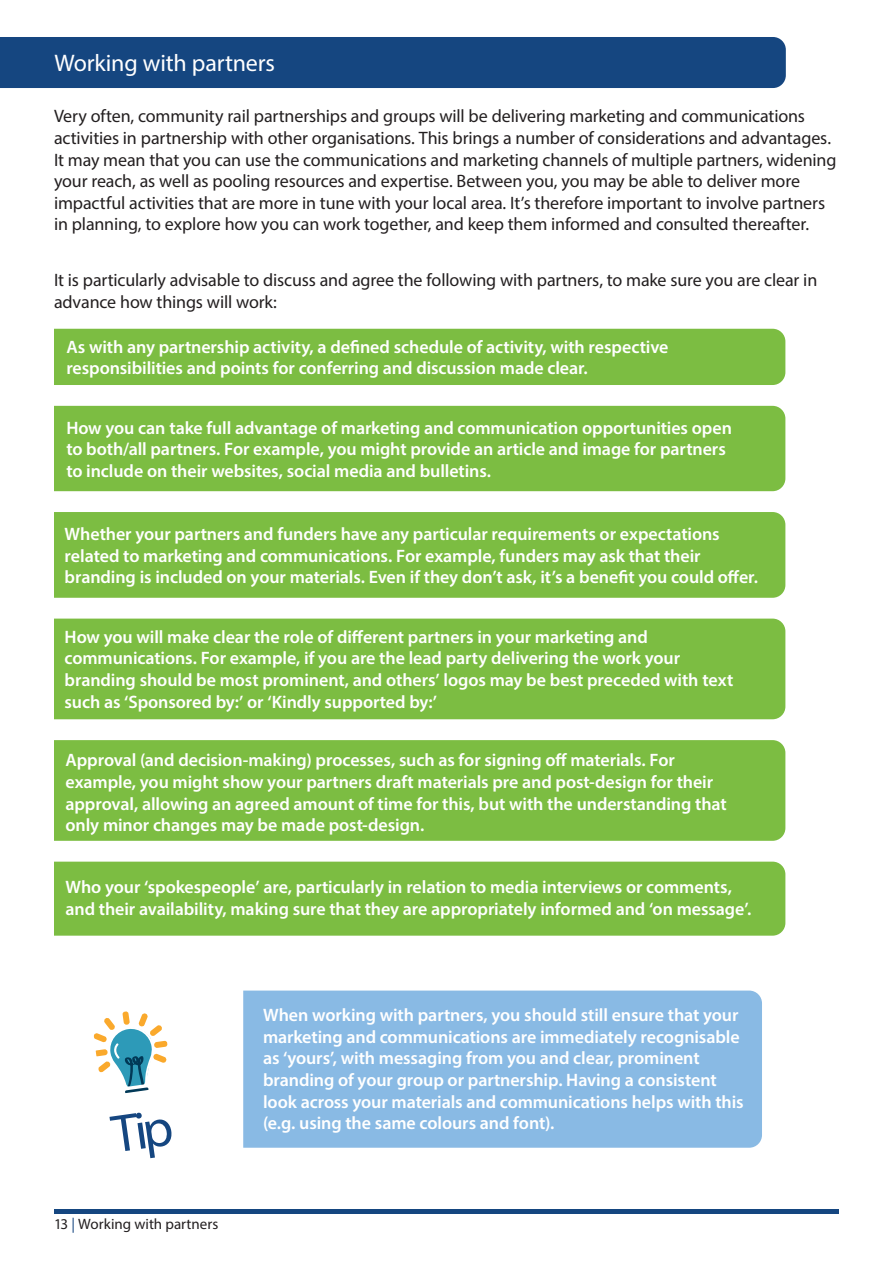
<style>
.page{position:relative;width:893px;height:1263px;background:#fff}
.page>*{position:absolute;margin:0;border:0;box-sizing:border-box;transform-origin:0 0}
.t1{font:24px "Myriad Pro";letter-spacing:-.01em;color:#fff}
.t2{font:600 18px/21.6px "Myriad Pro";letter-spacing:-.005em;color:#fff}
.t3{font:18px/21.6px "Myriad Pro";letter-spacing:-.01em;color:#231f20}
.t4{font:15px "Myriad Pro";color:#231f20}
.s1{color:#154680}
</style>
<div class="page">
<hr style="left:54px;top:1209px;width:785px;height:4px;background:#154680">
<div style="left:243px;top:990px;width:519px;height:158px;background:#89bae4"></div>
<svg style="left:93px;top:1011px;width:75px;height:82px"></svg>
<div style="left:0;top:37px;width:786px;height:51px;background:#154680"></div>
<div style="left:54px;top:329px;width:731px;height:56px;background:#7cbd42"></div>
<div style="left:54px;top:406px;width:731px;height:85px;background:#7cbd42"></div>
<div style="left:54px;top:512px;width:731px;height:86px;background:#7cbd42"></div>
<div style="left:54px;top:619px;width:731px;height:100px;background:#7cbd42"></div>
<div style="left:54px;top:740px;width:731px;height:101px;background:#7cbd42"></div>
<div style="left:54px;top:862px;width:731px;height:74px;background:#7cbd42"></div>
<p class="t1" style="left:54px;top:48px;width:222px">Working with partners</p>
<p class="t3" style="left:54px;top:105px;width:784px">Very often, community rail partnerships and groups will be delivering marketing and communications activities in partnership with other organisations. This brings a number of considerations and advantages.<br>It may mean that you can use the communications and marketing channels of multiple partners, widening your reach, as well as pooling resources and expertise. Between you, you may be able to deliver more impactful activities that are more in tune with your local area. It’s therefore important to involve partners in planning, to explore how you can work together, and keep them informed and consulted thereafter.</p>
<p class="t3" style="left:54px;top:269px;width:765px">It is particularly advisable to discuss and agree the following with partners, to make sure you are clear in advance how things will work:</p>
<p class="t2" style="left:66px;top:335px;width:604px">As with any partnership activity, a defined schedule of activity, with respective responsibilities and points for conferring and discussion made clear.</p>
<p class="t2" style="left:66px;top:416px;width:667px">How you can take full advantage of marketing and communication opportunities open to both/all partners. For example, you might provide an article and image for partners to include on their websites, social media and bulletins.</p>
<p class="t2" style="left:65px;top:523px;width:695px">Whether your partners and funders have any particular requirements or expectations related to marketing and communications. For example, funders may ask that their branding is included on your materials. Even if they don’t ask, it’s a benefit you could offer.</p>
<p class="t2" style="left:65px;top:625px;width:670px">How you will make clear the role of different partners in your marketing and communications. For example, if you are the lead party delivering the work your branding should be most prominent, and others’ logos may be best preceded with text such as ‘Sponsored by:’ or ‘Kindly supported by:’</p>
<p class="t2" style="left:65px;top:749px;width:663px">Approval (and decision-making) processes, such as for signing off materials. For example, you might show your partners draft materials pre and post-design for their approval, allowing an agreed amount of time for this, but with the understanding that only minor changes may be made post-design.</p>
<p class="t2" style="left:65px;top:876px;width:687px">Who your ‘spokespeople’ are, particularly in relation to media interviews or comments, and their availability, making sure that they are appropriately informed and ‘on message’.</p>
<p class="t4" style="left:54px;top:1215px;width:166px">13 <span class="s1">|</span> Working with partners</p>
<p class="t2" style="left:263px;top:1004px;width:482px">When working with partners, you should still ensure that your marketing and communications are immediately recognisable as ‘yours’, with messaging from you and clear, prominent branding of your group or partnership. Having a consistent look across your materials and communications helps with this (e.g. using the same colours and font).</p>
</div>
